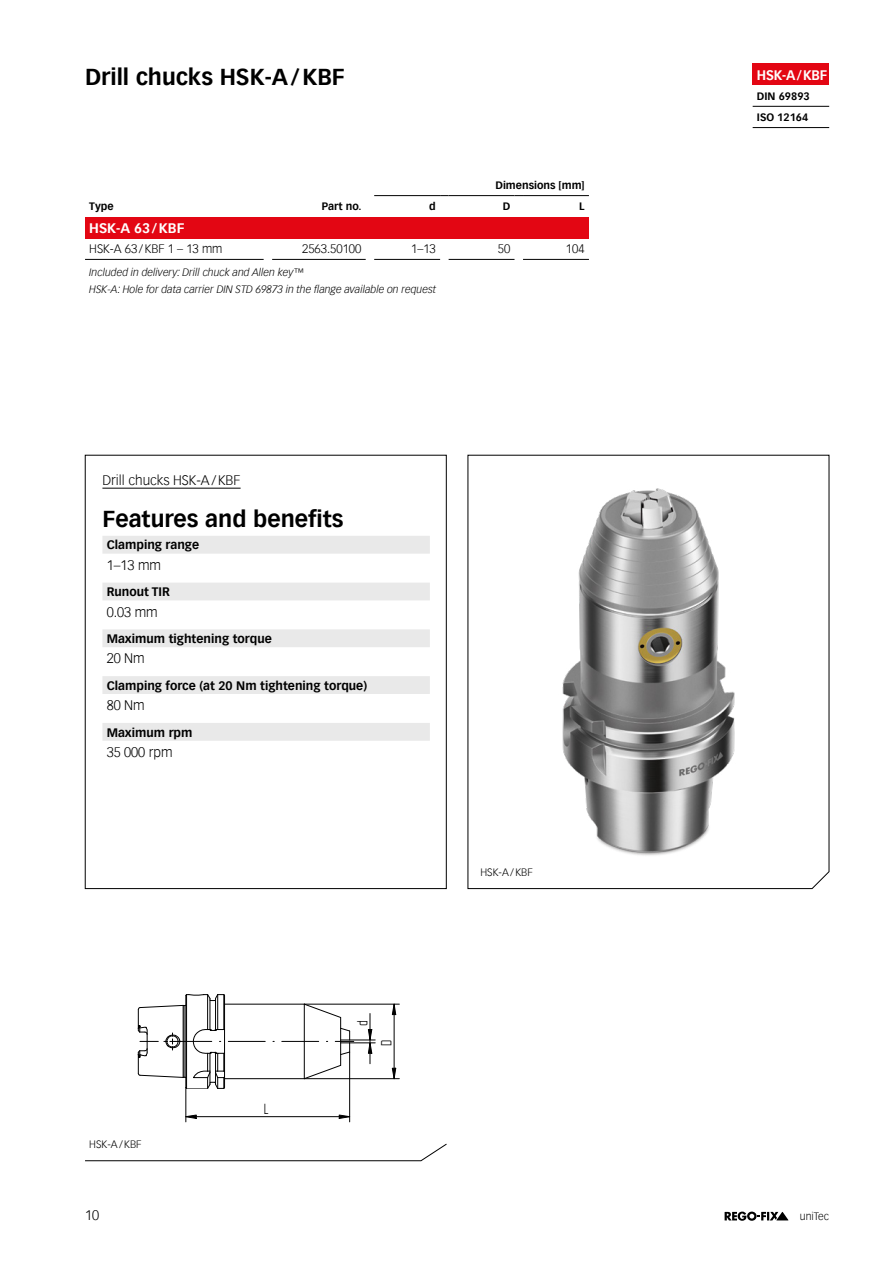
<style>
.page{position:relative;width:893px;height:1263px;background:#fff}
.page>*{position:absolute;margin:0;border:0;box-sizing:border-box;transform-origin:0 0}
.Subline{font:700 22.5px "Vectora Com";color:#000}
.t1{font:16.8px "Solid Edge ISO";color:#000}
.Gundtext_1spaltig{font:300 13.5px "Vectora Com";color:#000}
.Bereich{font:300 13.5px "Vectora Com";color:#000}
.Kopfzeile{font:700 13.5px "Vectora Com";color:#fff}
.Gundtext_1spaltig-2{font:700 13.5px "Vectora Com";letter-spacing:-.015em;color:#fff;scale:.96 1}
.Info-Box_Titel{font:700 12px "Vectora Com";color:#000}
.Tabellentext{font:300 12px "Vectora Com";color:#000}
.Bildberschreibung{font:italic 300 10.5px "Vectora Com";color:#000}
.Titel_Kopfzeile{font:700 10.5px "Vectora Com";color:#000}
.Bildbeschreibung_mit_Einzug_1mm{font:300 10.5px "Vectora Com";color:#000}
.Bildberschreibung-2{font:700 10.5px "Vectora Com";color:#000}
</style>
<div class="page">
<svg style="left:468px;top:455px;width:361px;height:434px"></svg>
<svg style="left:725px;top:1211px;width:63px;height:10px"></svg>
<div style="left:753px;top:64px;width:76px;height:21px;background:#e30613"></div>
<hr style="left:753px;top:106px;width:76px;height:1px;background:#000">
<hr style="left:753px;top:127px;width:76px;height:1px;background:#000">
<svg style="left:85px;top:1143px;width:362px;height:18px"></svg>
<hr style="left:304px;top:1004px;width:1px;height:75px;background:#000">
<hr style="left:340px;top:1017px;width:1px;height:48px;background:#000">
<hr style="left:225px;top:1078px;width:79px;height:1px;background:#000">
<hr style="left:225px;top:1004px;width:79px;height:1px;background:#000">
<svg style="left:304px;top:1065px;width:37px;height:13px"></svg>
<svg style="left:304px;top:1003px;width:37px;height:15px"></svg>
<hr style="left:228px;top:1041px;width:37px;height:1px;background:#000">
<hr style="left:282px;top:1041px;width:37px;height:1px;background:#000">
<svg style="left:138px;top:994px;width:87px;height:95px"></svg>
<svg style="left:185px;top:1114px;width:12px;height:5px"></svg>
<svg style="left:339px;top:1114px;width:12px;height:5px"></svg>
<hr style="left:186px;top:1087px;width:1px;height:35px;background:#000">
<hr style="left:349px;top:1052px;width:1px;height:70px;background:#000">
<hr style="left:186px;top:1116px;width:164px;height:1px;background:#000">
<svg style="left:392px;top:1003px;width:4px;height:12px"></svg>
<svg style="left:392px;top:1068px;width:4px;height:12px"></svg>
<hr style="left:304px;top:1004px;width:95px;height:1px;background:#000">
<hr style="left:304px;top:1078px;width:95px;height:1px;background:#000">
<hr style="left:394px;top:1004px;width:1px;height:75px;background:#000">
<svg style="left:335px;top:1027px;width:40px;height:28px"></svg>
<hr style="left:370px;top:1013px;width:1px;height:51px;background:#000">
<div style="left:85px;top:217px;width:504px;height:21px;background:#e30613"></div>
<hr style="left:85px;top:259px;width:179px;height:1px;background:#000">
<hr style="left:272px;top:259px;width:94px;height:1px;background:#000">
<hr style="left:374px;top:259px;width:66px;height:1px;background:#000">
<hr style="left:449px;top:259px;width:65px;height:1px;background:#000">
<hr style="left:523px;top:259px;width:66px;height:1px;background:#000">
<hr style="left:374px;top:195px;width:66px;height:1px;background:#000">
<hr style="left:449px;top:195px;width:65px;height:1px;background:#000">
<hr style="left:523px;top:195px;width:66px;height:1px;background:#000">
<hr style="left:102px;top:488px;width:139px;height:1px;background:#000">
<svg style="left:102px;top:536px;width:328px;height:205px"></svg>
<p class="Subline" style="left:85px;top:63px;width:261px">Drill chucks HSK-A/KBF</p>
<p class="Titel_Kopfzeile" style="left:495px;top:179px;width:91px">Dimensions [mm]</p>
<p class="Titel_Kopfzeile" style="left:89px;top:200px;width:26px">Type</p>
<p class="Titel_Kopfzeile" style="left:322px;top:200px;width:41px">Part no.</p>
<p class="Titel_Kopfzeile" style="left:429px;top:200px;width:8px">d</p>
<p class="Titel_Kopfzeile" style="left:503px;top:200px;width:9px">D</p>
<p class="Titel_Kopfzeile" style="left:579px;top:200px;width:7px">L</p>
<p class="Kopfzeile" style="left:89px;top:220px;width:97px">HSK-A 63/KBF</p>
<p class="Tabellentext" style="left:89px;top:242px;width:135px">HSK-A 63/KBF 1 – 13 mm</p>
<p class="Tabellentext" style="left:302px;top:242px;width:61px">2563.50100</p>
<p class="Tabellentext" style="left:411px;top:242px;width:26px">1–13</p>
<p class="Tabellentext" style="left:498px;top:242px;width:14px">50</p>
<p class="Tabellentext" style="left:566px;top:242px;width:20px">104</p>
<p class="Bildberschreibung" style="left:89px;top:266px;width:216px">Included in delivery: Drill chuck and Allen key™</p>
<p class="Bildberschreibung" style="left:89px;top:283px;width:348px">HSK-A: Hole for data carrier DIN STD 69873 in the flange available on request</p>
<p class="Bereich" style="left:102px;top:472px;width:140px">Drill chucks HSK-A/KBF</p>
<p class="Subline" style="left:102px;top:505px;width:243px">Features and benefits</p>
<p class="Info-Box_Titel" style="left:107px;top:538px;width:94px">Clamping range</p>
<p class="Gundtext_1spaltig" style="left:107px;top:557px;width:56px">1–13 mm</p>
<p class="Info-Box_Titel" style="left:107px;top:584px;width:65px">Runout TIR</p>
<p class="Gundtext_1spaltig" style="left:107px;top:604px;width:53px">0.03 mm</p>
<p class="Info-Box_Titel" style="left:107px;top:631px;width:167px">Maximum tightening torque</p>
<p class="Gundtext_1spaltig" style="left:107px;top:650px;width:40px">20 Nm</p>
<p class="Info-Box_Titel" style="left:107px;top:678px;width:262px">Clamping force (at 20 Nm tightening torque)</p>
<p class="Gundtext_1spaltig" style="left:107px;top:697px;width:40px">80 Nm</p>
<p class="Info-Box_Titel" style="left:107px;top:725px;width:87px">Maximum rpm</p>
<p class="Gundtext_1spaltig" style="left:107px;top:744px;width:67px">35 000 rpm</p>
<p class="Bildbeschreibung_mit_Einzug_1mm" style="left:89px;top:1138px;width:54px">HSK-A/KBF</p>
<p class="t1" style="left:264px;top:1100px;width:6px">L</p>
<p class="t1" style="left:354px;top:1026px;width:7px;rotate:-90deg">d</p>
<p class="t1" style="left:378px;top:1046px;width:8px;rotate:-90deg">D</p>
<p class="Bildbeschreibung_mit_Einzug_1mm" style="left:480px;top:866px;width:54px">HSK-A/KBF</p>
<p class="Gundtext_1spaltig-2" style="left:757px;top:67px;width:75px">HSK-A/KBF</p>
<p class="Bildberschreibung-2" style="left:757px;top:89px;width:54px">DIN 69893</p>
<p class="Bildberschreibung-2" style="left:757px;top:111px;width:53px">ISO 12164</p>
<p class="Bereich" style="left:85px;top:1207px;width:16px">10</p>
<p class="Bildbeschreibung_mit_Einzug_1mm" style="left:800px;top:1210px;width:31px">uniTec</p>
</div>
